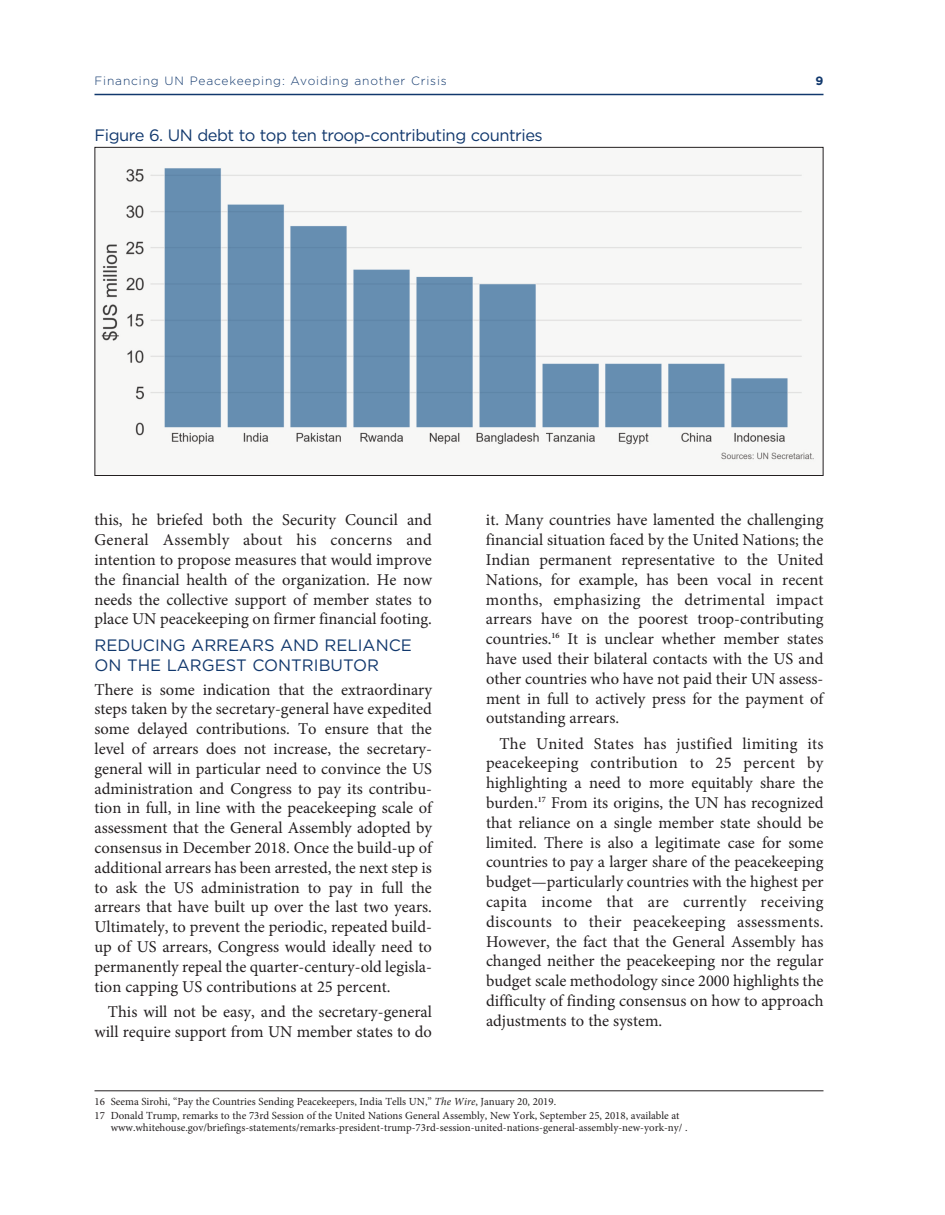
<style>
.page{position:relative;width:945px;height:1215px;background:#fff}
.page>*{position:absolute;margin:0;border:0;box-sizing:border-box;transform-origin:0 0}
.t1{font:16.5px/19.8px "Minion Pro";color:#231f20;text-align:justify}
.t2{font:16.5px/19.8px "Gotham";letter-spacing:-.015em;color:#11386d}
.t3{font:300 12px "Gotham";letter-spacing:.07em;color:#11386d}
.t4{font:700 12px "Gotham";color:#11386d}
.t5{font:10.8px/14px "Minion Pro";color:#231f20}
.s1{font-style:italic}
</style>
<div class="page">
<hr style="left:94px;top:94px;width:730px;height:1px;background:#11386d">
<hr style="left:94px;top:1090px;width:730px;height:1px;background:#231f20">
<img style="left:101px;top:168px;width:715px;height:294px">
<p class="t3" style="left:95px;top:74px;width:354px">Financing UN Peacekeeping: Avoiding another Crisis</p>
<p class="t4" style="left:816px;top:74px;width:9px">9</p>
<p class="t2" style="left:94px;top:126px;width:450px">Figure 6. UN debt to top ten troop-contributing countries</p>
<p class="t1" style="left:94px;top:512px;width:339px">this, he briefed both the Security Council and General Assembly about his concerns and intention to propose measures that would improve the financial health of the organization. He now needs the collective support of member states to place UN peacekeeping on firmer financial footing.</p>
<p class="t2" style="left:94px;top:635px;width:319px">REDUCING ARREARS AND RELIANCE<br>ON THE LARGEST CONTRIBUTOR</p>
<p class="t1" style="left:94px;top:681px;width:339px">There is some indication that the extraordinary steps taken by the secretary-general have expedited some delayed contributions. To ensure that the level of arrears does not increase, the secretary&shy;general will in particular need to convince the US administration and Congress to pay its contribu&shy;tion in full, in line with the peacekeeping scale of assessment that the General Assembly adopted by consensus in December 2018. Once the build-up of additional arrears has been arrested, the next step is to ask the US administration to pay in full the arrears that have built up over the last two years.<br>Ultimately, to prevent the periodic, repeated build&shy;up of US arrears, Congress would ideally need to permanently repeal the quarter-century-old legisla&shy;tion capping US contributions at 25 percent.</p>
<p class="t1" style="left:94px;top:1003px;width:339px;text-align:right">This will not be easy, and the secretary-general will require support from UN member states to do</p>
<p class="t1" style="left:486px;top:512px;width:339px">it. Many countries have lamented the challenging financial situation faced by the United Nations; the Indian permanent representative to the United Nations, for example, has been vocal in recent months, emphasizing the detrimental impact arrears have on the poorest troop-contributing countries.<sup>16</sup> It is unclear whether member states have used their bilateral contacts with the US and other countries who have not paid their UN assess&shy;ment in full to actively press for the payment of outstanding arrears.</p>
<p class="t1" style="left:486px;top:735px;width:339px;text-indent:14px">The United States has justified limiting its peacekeeping contribution to 25 percent by highlighting a need to more equitably share the burden.<sup>17</sup> From its origins, the UN has recognized that reliance on a single member state should be limited. There is also a legitimate case for some countries to pay a larger share of the peacekeeping budget—particularly countries with the highest per capita income that are currently receiving discounts to their peacekeeping assessments.<br>However, the fact that the General Assembly has changed neither the peacekeeping nor the regular budget scale methodology since 2000 highlights the difficulty of finding consensus on how to approach adjustments to the system.</p>
<p class="t5" style="left:94px;top:1095px;width:587px">16 Seema Sirohi, “Pay the Countries Sending Peacekeepers, India Tells UN,” <span class="s1">The Wire</span>, January 20, 2019.<br>17 Donald Trump, remarks to the 73rd Session of the United Nations General Assembly, New York, September 25, 2018, available at</p>
<p class="t5" style="left:111px;top:1122px;width:579px">www.whitehouse.gov/briefings-statements/remarks-president-trump-73rd-session-united-nations-general-assembly-new-york-ny/ .</p>
</div>
